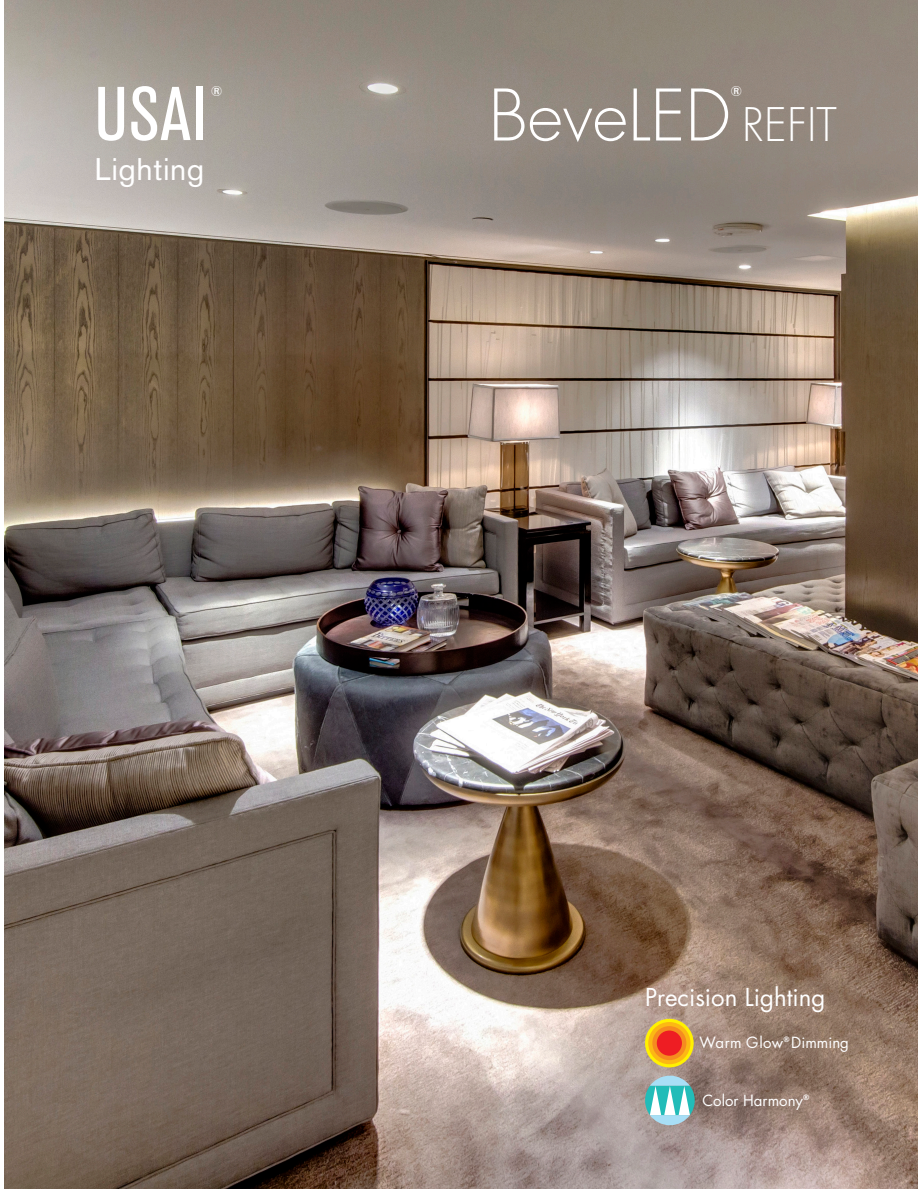
<style>
.page{position:relative;width:918px;height:1189px;background:#fff}
.page>*{position:absolute;margin:0;border:0;box-sizing:border-box;transform-origin:0 0}
.t1{font:condensed 75.3px "Akzidenz Grotesk BE";color:#fff}
.t2{font:300 69px "Futura Std";color:#fff}
.t3{font:300 45px "Futura Std";color:#fff}
.t4{font:31.05px "Akzidenz Grotesk BE";letter-spacing:.02em;color:#fff}
.t5{font:24px "Futura Std";color:#fff}
.t6{font:15px "Futura Std";color:#fff}
.t7{font:700 condensed 14.1px "Akzidenz Grotesk BE";color:#fff}
</style>
<div class="page">
<img style="left:5px;top:0;width:912px;height:1189px">
<svg style="left:645px;top:1075px;width:49px;height:50px"></svg>
<svg style="left:645px;top:1018px;width:48px;height:49px"></svg>
<div style="left:648px;top:1022px;width:42px;height:42px;background:#fcb814;border-radius:50%"></div>
<svg style="left:652px;top:1026px;width:34px;height:34px"></svg>
<div style="left:656px;top:1030px;width:25px;height:25px;background:#ee1d23;border-radius:50%"></div>
<p class="t1" style="left:95px;top:72px;width:113px">USAI</p>
<p class="t7" style="left:211px;top:83px;width:13px">®</p>
<p class="t4" style="left:95px;top:151px;width:111px">Lighting</p>
<p class="t2" style="left:488px;top:73px;width:243px">BeveLED</p>
<p class="t7" style="left:730px;top:83px;width:13px">®</p>
<p class="t3" style="left:742px;top:97px;width:96px">REFIT</p>
<p class="t5" style="left:645px;top:982px;width:182px">Precision Lighting</p>
<p class="t6" style="left:699px;top:1032px;width:151px">Warm Glow<sup>®</sup> Dimming</p>
<p class="t6" style="left:702px;top:1090px;width:108px">Color Harmony<sup>®</sup></p>
</div>
